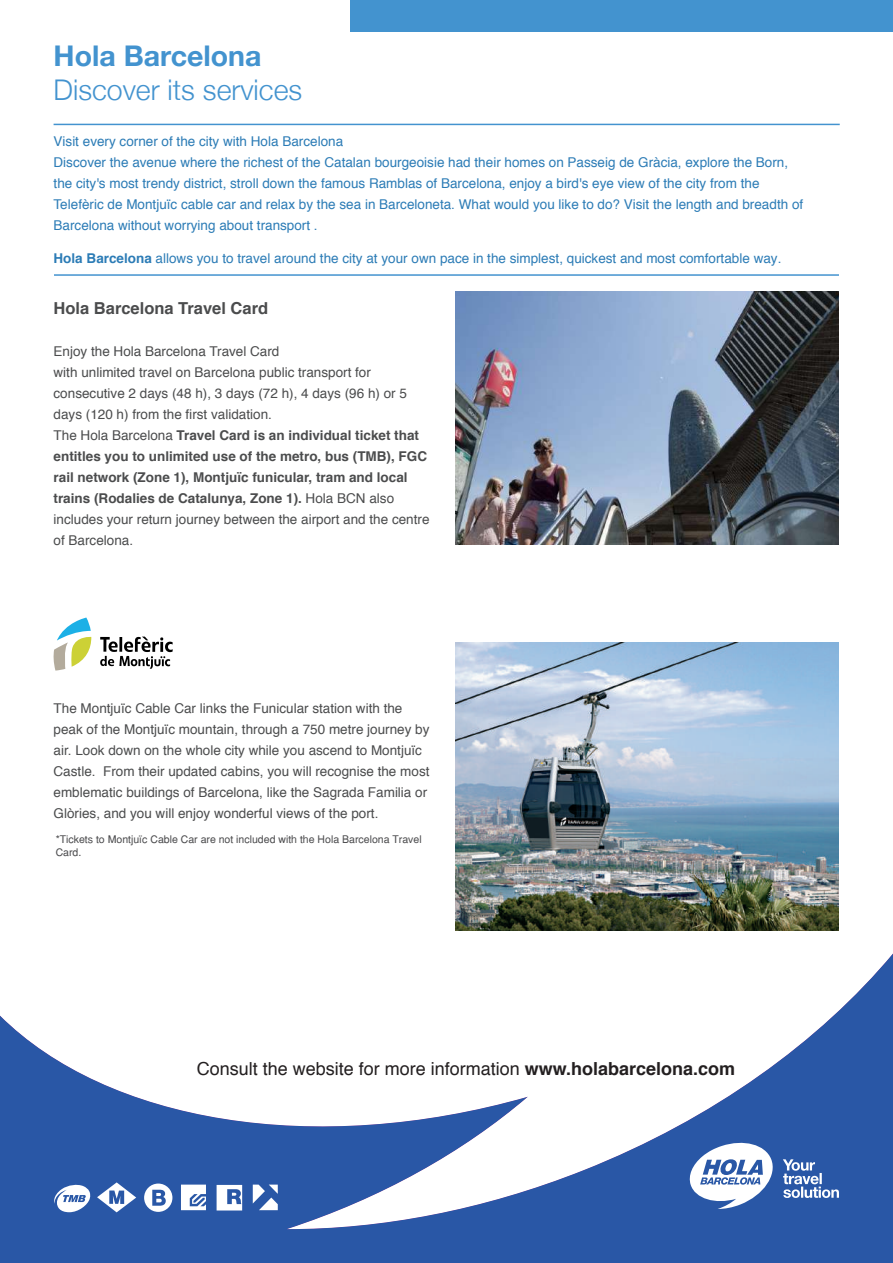
<style>
.page{position:relative;width:893px;height:1263px;background:#fff}
.page>*{position:absolute;margin:0;border:0;box-sizing:border-box;transform-origin:0 0}
.t1{font:300 28.5px "Helvetica Neue";color:#4393cf}
.t2{font:700 28.5px "Helvetica Neue";color:#4393cf}
.t3{font:18px "Helvetica";color:#231f20}
.t4{font:700 16.5px "Helvetica";color:#4b4c4d}
.t5{font:13.5px/21px "Helvetica";color:#4b4c4d}
.t6{font:13.5px/21px "Helvetica";color:#2c7cb6}
.t7{font:10.5px "Helvetica";color:#4d4d4f}
.s1{font-weight:700}
</style>
<div class="page">
<div style="left:351px;top:0;width:542px;height:32px;background:#4393cf"></div>
<img style="left:455px;top:291px;width:384px;height:253px">
<img style="left:455px;top:642px;width:384px;height:289px">
<hr style="left:54px;top:124px;width:786px;height:1px;background:#4393cf">
<hr style="left:54px;top:274px;width:785px;height:2px;background:#4393cf">
<svg style="left:0;top:953px;width:893px;height:310px"></svg>
<svg style="left:688px;top:1139px;width:89px;height:70px"></svg>
<svg style="left:783px;top:1159px;width:56px;height:39px"></svg>
<svg style="left:253px;top:1184px;width:25px;height:26px"></svg>
<svg style="left:181px;top:1184px;width:25px;height:26px"></svg>
<svg style="left:97px;top:1182px;width:39px;height:30px"></svg>
<svg style="left:217px;top:1185px;width:25px;height:25px"></svg>
<svg style="left:52px;top:1183px;width:39px;height:29px"></svg>
<svg style="left:53px;top:617px;width:38px;height:54px"></svg>
<svg style="left:100px;top:637px;width:73px;height:32px"></svg>
<svg style="left:144px;top:1183px;width:28px;height:29px"></svg>
<h1 class="t2" style="left:54px;top:34px;width:209px">Hola Barcelona</h1>
<h1 class="t1" style="left:54px;top:67px;width:250px">Discover its services</h1>
<p class="t6" style="left:54px;top:131px;width:751px">Visit every corner of the city with Hola Barcelona<br>Discover the avenue where the richest of the Catalan bourgeoisie had their homes on Passeig de Gràcia, explore the Born, the city's most trendy district, stroll down the famous Ramblas of Barcelona, enjoy a bird's eye view of the city from the Telefèric de Montjuïc cable car and relax by the sea in Barceloneta. What would you like to do? Visit the length and breadth of Barcelona without worrying about transport .</p>
<p class="t6" style="left:54px;top:248px;width:729px"><span class="s1">Hola Barcelona</span> allows you to travel around the city at your own pace in the simplest, quickest and most comfortable way.</p>
<p class="t4" style="left:54px;top:294px;width:216px">Hola Barcelona Travel Card</p>
<p class="t5" style="left:54px;top:341px;width:377px">Enjoy the Hola Barcelona Travel Card<br>with unlimited travel on Barcelona public transport for consecutive 2 days (48 h), 3 days (72 h), 4 days (96 h) or 5 days (120 h) from the first validation.<br>The Hola Barcelona <span class="s1">Travel Card is an individual ticket that entitles you to unlimited use of the metro, bus (TMB), FGC rail network (Zone 1), Montjuïc funicular, tram and local trains (Rodalies de Catalunya, Zone 1).</span> Hola BCN also includes your return journey between the airport and the centre of Barcelona.</p>
<p class="t5" style="left:54px;top:698px;width:377px">The Montjuïc Cable Car links the Funicular station with the peak of the Montjuïc mountain, through a 750 metre journey by air. Look down on the whole city while you ascend to Montjuïc Castle. From their updated cabins, you will recognise the most emblematic buildings of Barcelona, like the Sagrada Familia or Glòries, and you will enjoy wonderful views of the port.</p>
<p class="t7" style="left:56px;top:845px;width:27px">Card.</p>
<p class="t7" style="left:56px;top:833px;width:368px">*Tickets to Montjuïc Cable Car are not included with the Hola Barcelona Travel</p>
<h2 class="t3" style="left:197px;top:1054px;width:540px">Consult the website for more information <span class="s1">www.holabarcelona.com</span></h2>
</div>
